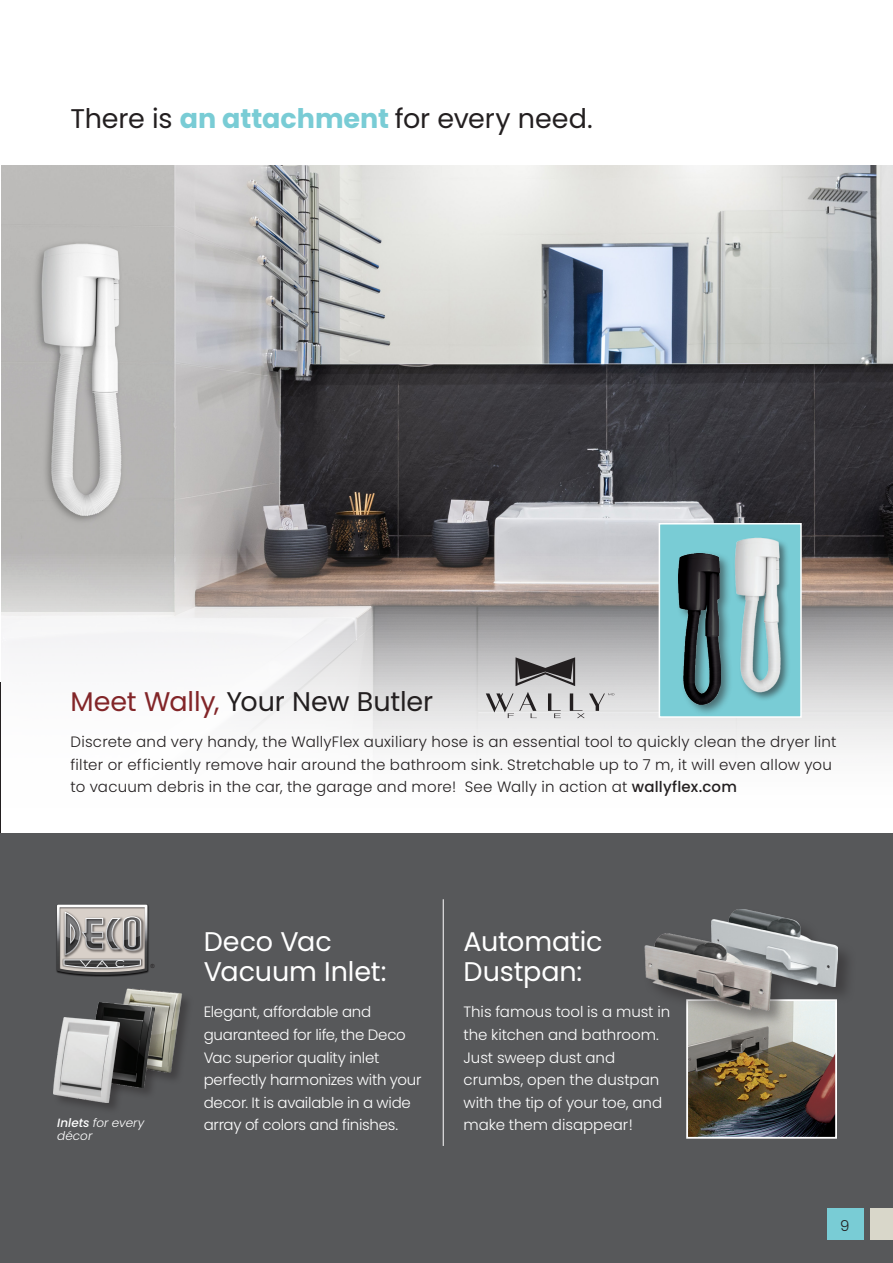
<style>
.page{position:relative;width:893px;height:1263px;background:#fff}
.page>*{position:absolute;margin:0;border:0;box-sizing:border-box;transform-origin:0 0}
.Text{font:27px/30px "Poppins";letter-spacing:-.005em;color:#fff}
.Page_Title{font:27px "Poppins";letter-spacing:-.005em;color:#231f20}
.Text-2{font:27px "Poppins";letter-spacing:-.005em;color:#231f20}
.Text-3{font:300 15px/22.5px "Poppins";letter-spacing:-.015em;color:#fff}
.Text-4{font:300 15px/22.5px "Poppins";letter-spacing:.02em;color:#231f20}
.t1{font:italic 300 12px/13.5px "Poppins";letter-spacing:.005em;color:#fff}
.t2{font:5.7px "Arial";color:#231f20}
.s1{font-weight:700;color:#79ccd5}
.s2{color:#822528}
.s3{font-weight:500}
</style>
<div class="page">
<img style="left:1px;top:166px;width:892px;height:587px">
<hr style="left:0;top:683px;width:1px;height:580px;background:#231f20">
<svg style="left:515px;top:657px;width:60px;height:29px;background:#737172"></svg>
<svg style="left:486px;top:692px;width:51px;height:26px"></svg>
<svg style="left:548px;top:693px;width:13px;height:25px"></svg>
<svg style="left:570px;top:693px;width:44px;height:25px"></svg>
<div style="left:0;top:833px;width:893px;height:430px;background:#57585a"></div>
<img style="left:56px;top:904px;width:93px;height:73px">
<svg style="left:57px;top:905px;width:90px;height:70px;background:#a09c9a"></svg>
<img style="left:123px;top:988px;width:65px;height:91px">
<div style="left:88px;top:1002px;width:79px;height:98px;background:#231f20;opacity:.4"></div>
<img style="left:88px;top:1002px;width:67px;height:85px">
<div style="left:53px;top:1017px;width:79px;height:98px;background:#231f20;opacity:.4"></div>
<img style="left:54px;top:1017px;width:66px;height:85px">
<hr style="left:443px;top:899px;width:1px;height:247px;background:#fff">
<img style="left:689px;top:1005px;width:145px;height:131px">
<div style="left:686px;top:999px;width:151px;height:140px;border:2px solid #fff"></div>
<div style="left:659px;top:523px;width:143px;height:195px;background:#79ccd5;border:2px solid #fff"></div>
<div style="left:675px;top:551px;width:58px;height:165px;background:#231f20;opacity:.55"></div>
<img style="left:679px;top:554px;width:41px;height:151px">
<img style="left:727px;top:521px;width:65px;height:184px">
<div style="left:710px;top:907px;width:147px;height:98px;background:#231f20;opacity:.45"></div>
<img style="left:712px;top:909px;width:126px;height:77px">
<div style="left:643px;top:931px;width:147px;height:98px;background:#231f20;opacity:.45"></div>
<img style="left:643px;top:933px;width:136px;height:78px">
<div style="left:827px;top:1208px;width:36px;height:32px;background:#79ccd5"></div>
<div style="left:870px;top:1208px;width:23px;height:32px;background:#d9d7ca"></div>
<p class="Page_Title" style="left:70px;top:103px;width:524px">There is <span class="s1">an attachment</span> for every need.</p>
<p class="Text-2" style="left:70px;top:686px;width:364px"><span class="s2">Meet Wally,</span> Your New Butler</p>
<p class="Text-4" style="left:70px;top:731px;width:768px">Discrete and very handy, the WallyFlex auxiliary hose is an essential tool to quickly clean the dryer lint filter or efficiently remove hair around the bathroom sink. Stretchable up to 7 m, it will even allow you to vacuum debris in the car, the garage and more! See Wally in action at <span class="s3">wallyflex.com</span></p>
<p class="t2" style="left:150px;top:962px;width:6px">®</p>
<p class="t1" style="left:57px;top:1116px;width:89px"><span class="s3">Inlets</span> for every décor</p>
<p class="Text" style="left:204px;top:927px;width:184px">Deco Vac<br>Vacuum Inlet:</p>
<p class="Text-3" style="left:204px;top:1001px;width:219px">Elegant, affordable and guaranteed for life, the Deco<br>Vac superior quality inlet perfectly harmonizes with your decor. It is available in a wide array of colors and finishes.</p>
<p class="Text" style="left:464px;top:927px;width:141px">Automatic<br>Dustpan:</p>
<p class="Text-3" style="left:464px;top:1001px;width:208px">This famous tool is a must in the kitchen and bathroom.<br>Just sweep dust and crumbs, open the dustpan with the tip of your toe, and make them disappear!</p>
<p class="Text-4" style="left:840px;top:1214px;width:11px">9</p>
</div>
